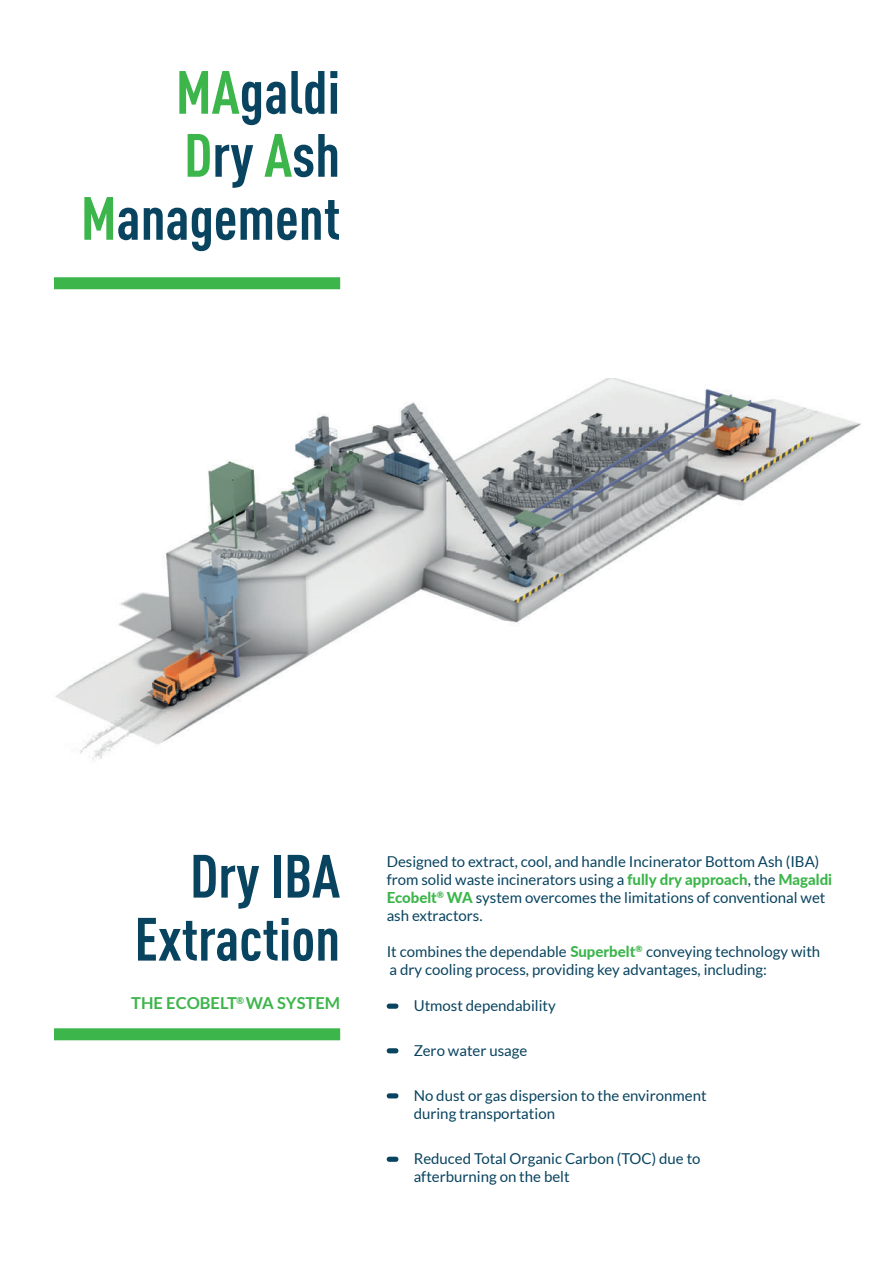
<style>
.page{position:relative;width:893px;height:1263px;background:#fff}
.page>*{position:absolute;margin:0;border:0;box-sizing:border-box;transform-origin:0 0}
.t1{font:700 condensed 60px/63px "DIN Pro";color:#08435f;text-align:right}
.t2{font:700 16.5px "Lato";color:#3cb54b}
.t3{font:15px/18px "Lato";color:#08435f}
.s1{color:#3cb54b}
.s2{font-weight:800;color:#3cb54b}
</style>
<div class="page">
<div style="left:54px;top:1028px;width:286px;height:12px;background:#3cb54b"></div>
<div style="left:54px;top:277px;width:286px;height:12px;background:#3cb54b"></div>
<div style="left:387px;top:1003px;width:11px;height:6px;background:#08435f;border-radius:3px"></div>
<div style="left:387px;top:1048px;width:11px;height:5px;background:#08435f;border-radius:3px"></div>
<div style="left:387px;top:1093px;width:11px;height:5px;background:#08435f;border-radius:3px"></div>
<div style="left:387px;top:1157px;width:11px;height:5px;background:#08435f;border-radius:3px"></div>
<img style="left:55px;top:378px;width:806px;height:382px">
<h1 class="t1" style="left:81px;top:56px;width:261px"><span class="s1">MA</span>galdi<br><span class="s1">D</span>ry <span class="s1">A</span>sh<br><span class="s1">M</span>anagement</h1>
<h1 class="t1" style="left:134px;top:839px;width:207px">Dry IBA<br>Extraction</h1>
<p class="t2" style="left:131px;top:994px;width:210px">THE ECOBELT<sup>®</sup> WA SYSTEM</p>
<p class="t3" style="left:387px;top:852px;width:447px">Designed to extract, cool, and handle Incinerator Bottom Ash (IBA) from solid waste incinerators using a <span class="s2">fully dry approach</span>, the <span class="s2">Magaldi Ecobelt</span><sup>®</sup> <span class="s2">WA</span> system overcomes the limitations of conventional wet ash extractors.</p>
<p class="t3" style="left:387px;top:942px;width:435px">It combines the dependable <span class="s2">Superbelt</span><sup>®</sup> conveying technology with a dry cooling process, providing key advantages, including:</p>
<p class="t3" style="left:414px;top:996px;width:144px">Utmost dependability</p>
<p class="t3" style="left:414px;top:1041px;width:115px">Zero water usage</p>
<p class="t3" style="left:414px;top:1086px;width:294px">No dust or gas dispersion to the environment during transportation</p>
<p class="t3" style="left:414px;top:1149px;width:288px">Reduced Total Organic Carbon (TOC) due to afterburning on the belt</p>
</div>
